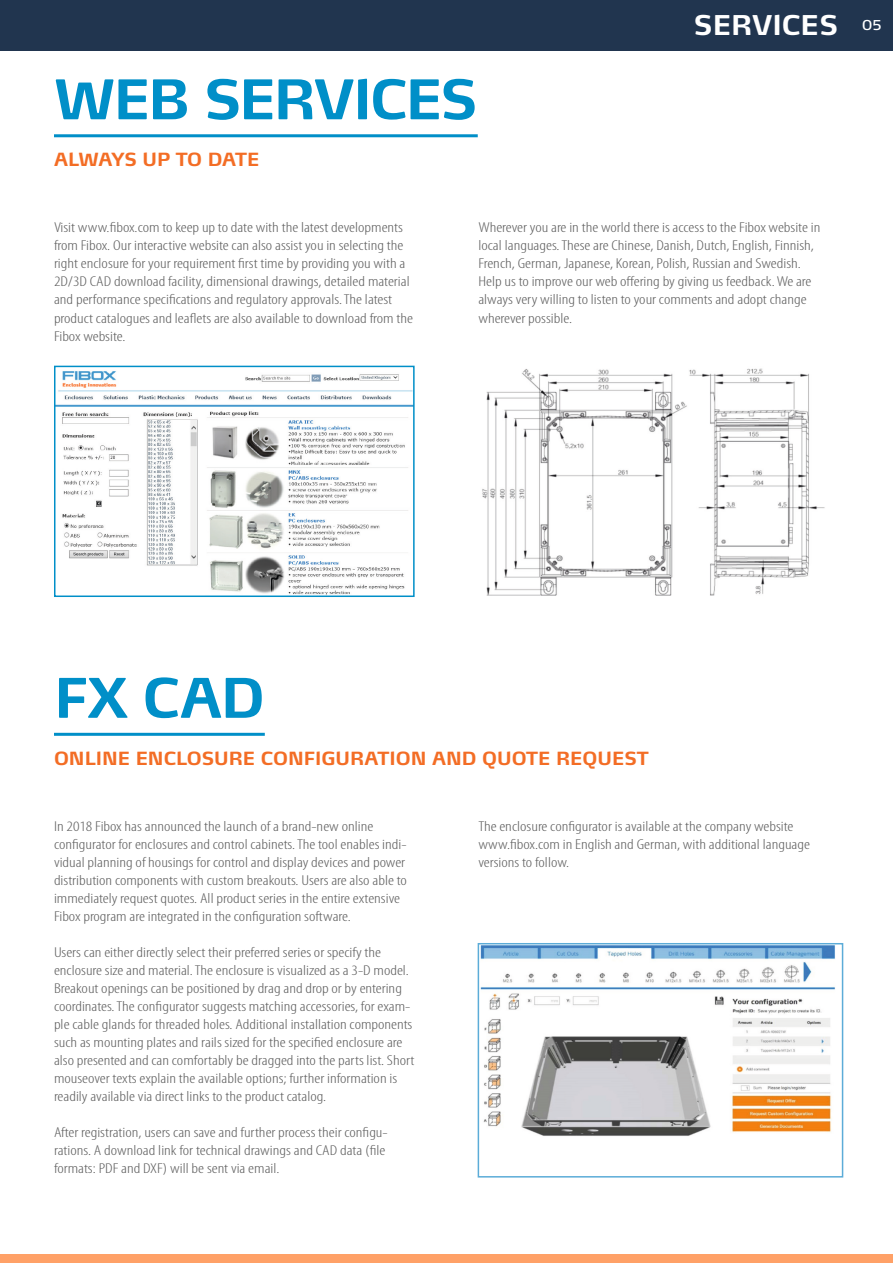
<style>
.page{position:relative;width:893px;height:1263px;background:#fff}
.page>*{position:absolute;margin:0;border:0;box-sizing:border-box;transform-origin:0 0}
.Head{font:700 54px "Max LF";letter-spacing:-.035em;color:#008fc8}
.Titel{font:700 27px "Max LF";color:#fff}
.Subheadline{font:700 18px "Max LF";color:#f36d25}
.Subheadline-2{font:700 18px "Max LF";letter-spacing:-.02em;color:#f36d25}
.Fließtext{font:300 condensed 14.4px/18px "Myriad Pro";color:#5b5b5b;scale:1.25 1}
.t1{font:13.5px "Max LF";color:#fff}
</style>
<div class="page">
<div style="left:0;top:1254px;width:893px;height:9px;background:#ffa167"></div>
<div style="left:0;top:0;width:893px;height:51px;background:#21354f"></div>
<img style="left:57px;top:371px;width:355px;height:223px">
<div style="left:54px;top:366px;width:361px;height:231px;border:2px solid #008fc8"></div>
<img style="left:482px;top:368px;width:343px;height:228px">
<img style="left:481px;top:946px;width:354px;height:190px">
<div style="left:478px;top:943px;width:365px;height:234px;border:2px solid #5cacd8"></div>
<hr style="left:54px;top:134px;width:424px;height:3px;background:#008fc8">
<hr style="left:54px;top:733px;width:211px;height:3px;background:#008fc8">
<p class="Head" style="left:54px;top:66px;width:425px">WEB SERVICES</p>
<p class="Subheadline-2" style="left:54px;top:148px;width:207px">ALWAYS UP TO DATE</p>
<p class="Titel" style="left:694px;top:9px;width:146px">SERVICES</p>
<p class="Fließtext" style="left:54px;top:219px;width:289px">Visit www.fibox.com to keep up to date with the latest developments from Fibox. Our interactive website can also assist you in selecting the right enclosure for your requirement first time by providing you with a 2D/3D CAD download facility, dimensional drawings, detailed material and performance specifications and regulatory approvals. The latest product catalogues and leaflets are also available to download from the Fibox website.</p>
<p class="Fließtext" style="left:478px;top:219px;width:275px">Wherever you are in the world there is access to the Fibox website in local languages. These are Chinese, Danish, Dutch, English, Finnish,<br>French, German, Japanese, Korean, Polish, Russian and Swedish.</p>
<p class="Fließtext" style="left:478px;top:273px;width:268px">Help us to improve our web offering by giving us feedback. We are always very willing to listen to your comments and adopt change wherever possible.</p>
<p class="t1" style="left:862px;top:17px;width:21px">05</p>
<p class="Head" style="left:54px;top:664px;width:212px">FX CAD</p>
<p class="Subheadline" style="left:54px;top:747px;width:596px">ONLINE ENCLOSURE CONFIGURATION AND QUOTE REQUEST</p>
<p class="Fließtext" style="left:54px;top:817px;width:284px">In 2018 Fibox has announced the launch of a brand-new online configurator for enclosures and control cabinets. The tool enables indi&shy;vidual planning of housings for control and display devices and power distribution components with custom breakouts. Users are also able to immediately request quotes. All product series in the entire extensive Fibox program are integrated in the configuration software.</p>
<p class="Fließtext" style="left:54px;top:943px;width:290px">Users can either directly select their preferred series or specify the enclosure size and material. The enclosure is visualized as a 3-D model.<br>Breakout openings can be positioned by drag and drop or by entering coordinates. The configurator suggests matching accessories, for exam&shy;ple cable glands for threaded holes. Additional installation components such as mounting plates and rails sized for the specified enclosure are also presented and can comfortably be dragged into the parts list. Short mouseover texts explain the available options; further information is readily available via direct links to the product catalog.</p>
<p class="Fließtext" style="left:54px;top:1123px;width:268px">After registration, users can save and further process their configu&shy;rations. A download link for technical drawings and CAD data (file formats: PDF and DXF) will be sent via email.</p>
<p class="Fließtext" style="left:478px;top:817px;width:267px">The enclosure configurator is available at the company website www.fibox.com in English and German, with additional language versions to follow.</p>
</div>
